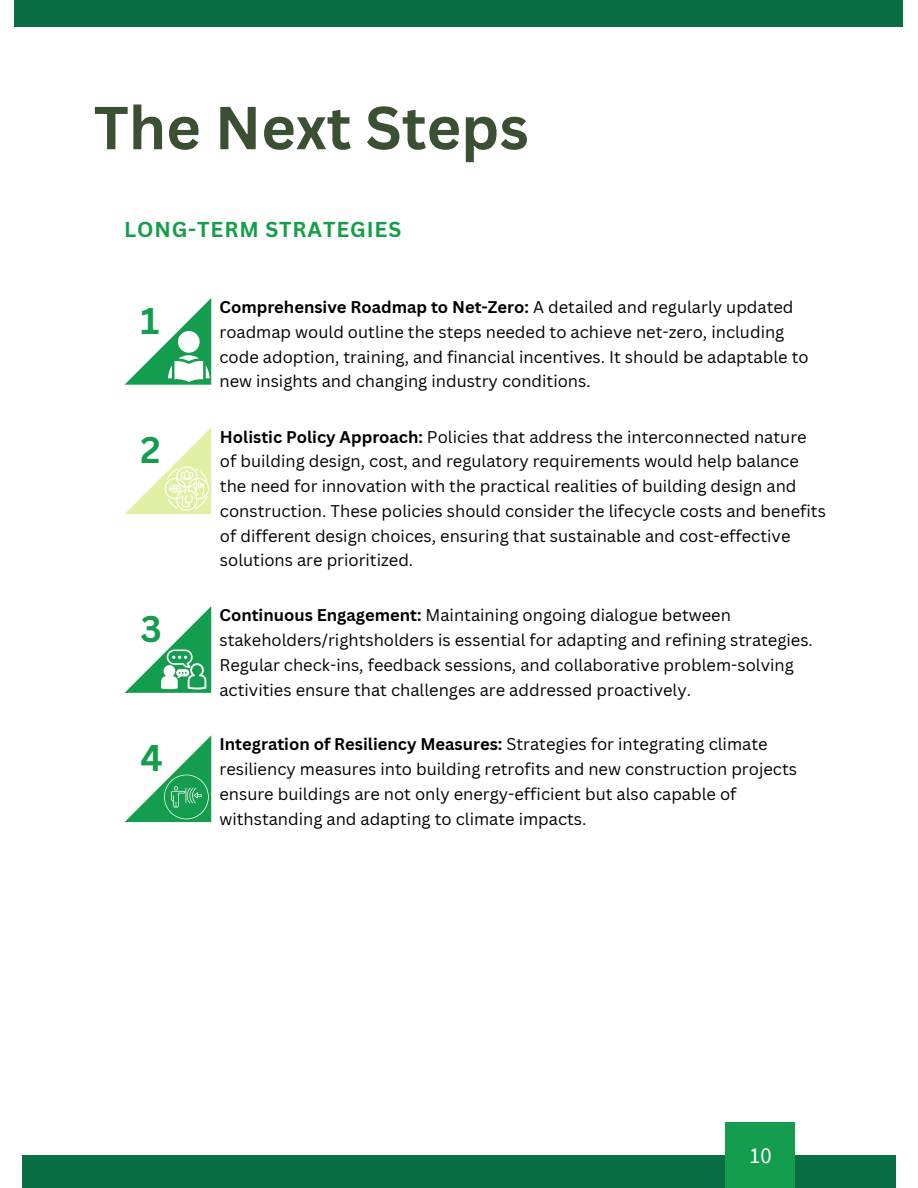
<style>
.page{position:relative;width:918px;height:1188px;background:#fff}
.page>*{position:absolute;margin:0;border:0;box-sizing:border-box;transform-origin:0 0}
.t1{font:700 59.25px "Canva Sans";color:#3b4f33}
.t2{font:700 36.15px "Canva Sans";color:#149d4e}
.t3{font:22.5px "Source Sans Pro";color:#fff}
.t4{font:700 21px "Canva Sans";letter-spacing:.045em;color:#149d4e}
.t5{font:16.5px/24.8px "Canva Sans";color:#000}
.s1{font-weight:700}
</style>
<div class="page">
<div style="left:15px;top:0;width:888px;height:27px;background:#096e46"></div>
<div style="left:22px;top:1155px;width:874px;height:33px;background:#096e46"></div>
<div style="left:726px;top:1122px;width:69px;height:66px;background:#149d4e"></div>
<svg style="left:125px;top:606px;width:86px;height:87px"></svg>
<svg style="left:125px;top:428px;width:86px;height:86px"></svg>
<svg style="left:125px;top:735px;width:86px;height:87px"></svg>
<svg style="left:125px;top:298px;width:86px;height:87px"></svg>
<p class="t1" style="left:94px;top:86px;width:437px">The Next Steps</p>
<p class="t4" style="left:124px;top:214px;width:279px">LONG-TERM STRATEGIES</p>
<p class="t2" style="left:140px;top:295px;width:21px">1</p>
<p class="t2" style="left:140px;top:425px;width:22px">2</p>
<h2 class="t2" style="left:140px;top:603px;width:23px">3</h2>
<p class="t2" style="left:140px;top:732px;width:24px">4</p>
<p class="t5" style="left:219px;top:294px;width:591px"><span class="s1">Comprehensive Roadmap to Net-Zero:</span> A detailed and regularly updated roadmap would outline the steps needed to achieve net-zero, including code adoption, training, and financial incentives. It should be adaptable to new insights and changing industry conditions.</p>
<p class="t5" style="left:220px;top:424px;width:607px"><span class="s1">Holistic Policy Approach:</span> Policies that address the interconnected nature of building design, cost, and regulatory requirements would help balance the need for innovation with the practical realities of building design and construction. These policies should consider the lifecycle costs and benefits of different design choices, ensuring that sustainable and cost-effective solutions are prioritized.</p>
<p class="t5" style="left:219px;top:602px;width:595px"><span class="s1">Continuous Engagement:</span> Maintaining ongoing dialogue between stakeholders/rightsholders is essential for adapting and refining strategies.<br>Regular check-ins, feedback sessions, and collaborative problem-solving activities ensure that challenges are addressed proactively.</p>
<p class="t5" style="left:219px;top:732px;width:579px"><span class="s1">Integration of Resiliency Measures:</span> Strategies for integrating climate resiliency measures into building retrofits and new construction projects ensure buildings are not only energy-efficient but also capable of withstanding and adapting to climate impacts.</p>
<h1 class="t3" style="left:749px;top:1141px;width:24px">10</h1>
</div>
